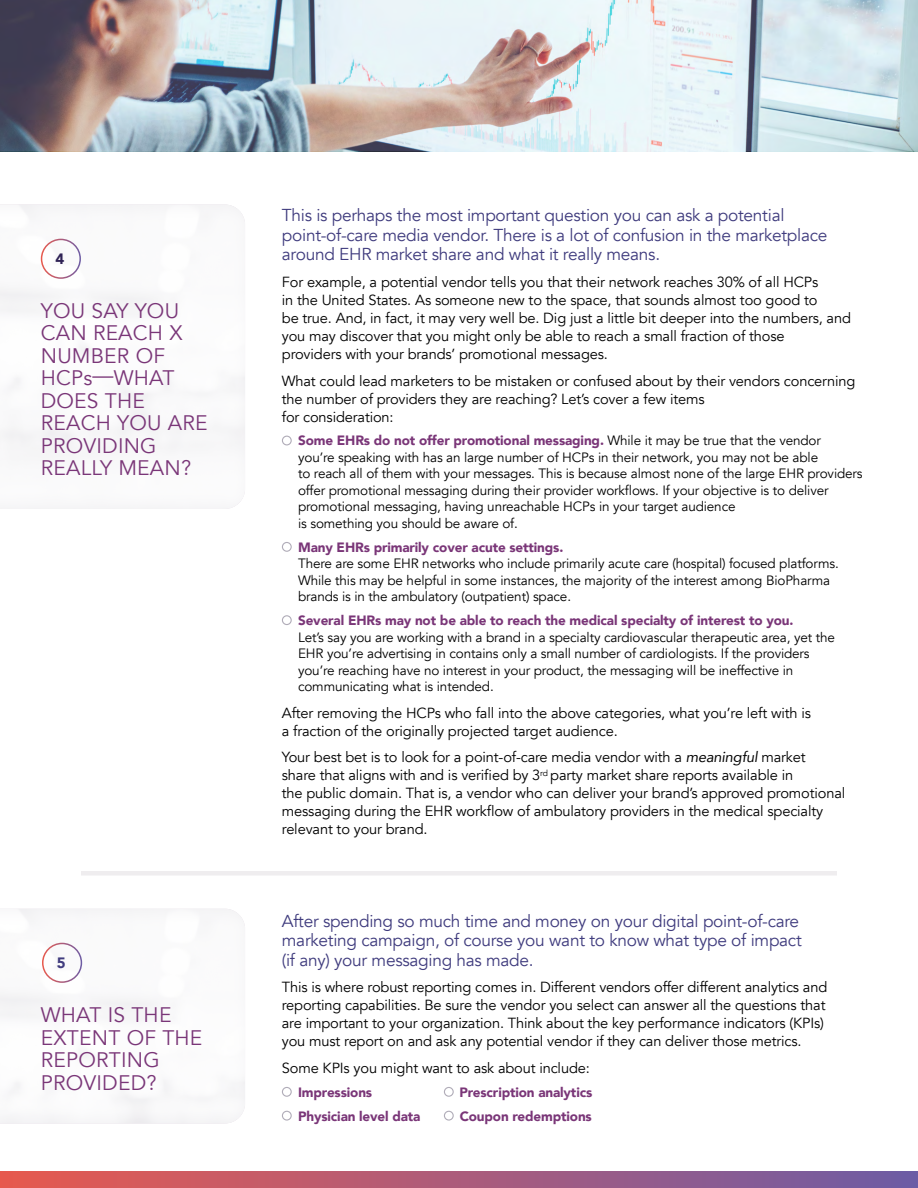
<style>
.page{position:relative;width:918px;height:1188px;background:#fff}
.page>*{position:absolute;margin:0;border:0;box-sizing:border-box;transform-origin:0 0}
.t1{font:21px/22.5px "Avenir";letter-spacing:.01em;color:#7a3678}
.t2{font:17.25px/19.5px "Avenir";letter-spacing:-.015em;color:#403c7e}
.t3{font:900 15px "Avenir";color:#2f2255}
.t4{font:900 15px "Avenir";color:#403c7e}
.t5{font:14.7px/18px "Avenir";letter-spacing:-.01em;color:#000}
.t6{font:13.5px/16.5px "Avenir";letter-spacing:-.01em;color:#000}
.t7{font:900 13.5px "Avenir";letter-spacing:-.01em;color:#7a3678}
.s1{font-weight:900;color:#7a3678}
.s2{font-style:italic}
</style>
<div class="page">
<div style="left:0;top:899px;width:259px;height:225px;background:#fafafb"></div>
<div style="left:0;top:194px;width:259px;height:315px;background:#fafafb"></div>
<div style="left:0;top:1172px;width:918px;height:16px;background:linear-gradient(to right,#e85b4f,#6e5da5)"></div>
<div style="left:41px;top:239px;width:40px;height:40px;border:2px solid #fff;border-radius:50%"></div>
<div style="left:282px;top:436px;width:10px;height:9px;border:1px solid #b0acb8;border-radius:50%"></div>
<div style="left:282px;top:542px;width:10px;height:10px;border:1px solid #b0acb8;border-radius:50%"></div>
<div style="left:282px;top:615px;width:10px;height:10px;border:1px solid #b0acb8;border-radius:50%"></div>
<div style="left:81px;top:871px;width:756px;height:5px;background:#efedef"></div>
<div style="left:42px;top:943px;width:40px;height:40px;border:2px solid #fff;border-radius:50%"></div>
<div style="left:282px;top:1087px;width:10px;height:10px;border:1px solid #b0acb8;border-radius:50%"></div>
<div style="left:444px;top:1087px;width:10px;height:10px;border:1px solid #b0acb8;border-radius:50%"></div>
<div style="left:282px;top:1111px;width:10px;height:10px;border:1px solid #b0acb8;border-radius:50%"></div>
<div style="left:444px;top:1111px;width:10px;height:10px;border:1px solid #b0acb8;border-radius:50%"></div>
<svg style="left:0;top:0;width:918px;height:151px;background:#bcc0c5"></svg>
<p class="t3" style="left:55px;top:246px;width:10px">4</p>
<h1 class="t1" style="left:41px;top:300px;width:168px">YOU SAY YOU<br>CAN REACH X<br>NUMBER OF<br>HCPs—WHAT<br>DOES THE<br>REACH YOU ARE<br>PROVIDING<br>REALLY MEAN?</h1>
<p class="t4" style="left:57px;top:950px;width:10px">5</p>
<h1 class="t1" style="left:41px;top:1004px;width:163px">WHAT IS THE<br>EXTENT OF THE<br>REPORTING<br>PROVIDED?</h1>
<p class="t2" style="left:282px;top:206px;width:547px">This is perhaps the most important question you can ask a potential point-of-care media vendor. There is a lot of confusion in the marketplace around EHR market share and what it really means.</p>
<p class="t5" style="left:282px;top:273px;width:571px">For example, a potential vendor tells you that their network reaches 30% of all HCPs<br>in the United States. As someone new to the space, that sounds almost too good to<br>be true. And, in fact, it may very well be. Dig just a little bit deeper into the numbers, and you may discover that you might only be able to reach a small fraction of those<br>providers with your brands’ promotional messages.</p>
<p class="t5" style="left:282px;top:372px;width:575px">What could lead marketers to be mistaken or confused about by their vendors concerning the number of providers they are reaching? Let’s cover a few items<br>for consideration:</p>
<p class="t6" style="left:298px;top:433px;width:566px"><span class="s1">Some EHRs do not offer promotional messaging.</span> While it may be true that the vendor<br>you’re speaking with has an large number of HCPs in their network, you may not be able<br>to reach all of them with your messages. This is because almost none of the large EHR providers offer promotional messaging during their provider workflows. If your objective is to deliver promotional messaging, having unreachable HCPs in your target audience<br>is something you should be aware of.</p>
<p class="t7" style="left:298px;top:536px;width:267px">Many EHRs primarily cover acute settings.</p>
<p class="t6" style="left:298px;top:556px;width:542px">There are some EHR networks who include primarily acute care (hospital) focused platforms.<br>While this may be helpful in some instances, the majority of the interest among BioPharma brands is in the ambulatory (outpatient) space.</p>
<p class="t7" style="left:298px;top:609px;width:497px">Several EHRs may not be able to reach the medical specialty of interest to you.</p>
<p class="t6" style="left:298px;top:629px;width:538px">Let’s say you are working with a brand in a specialty cardiovascular therapeutic area, yet the EHR you’re advertising in contains only a small number of cardiologists. If the providers you’re reaching have no interest in your product, the messaging will be ineffective in communicating what is intended.</p>
<p class="t5" style="left:282px;top:704px;width:531px">After removing the HCPs who fall into the above categories, what you’re left with is a fraction of the originally projected target audience.</p>
<p class="t5" style="left:282px;top:749px;width:565px">Your best bet is to look for a point-of-care media vendor with a <span class="s2">meaningful</span> market<br>share that aligns with and is verified by 3<sup>rd</sup> party market share reports available in<br>the public domain. That is, a vendor who can deliver your brand’s approved promotional messaging during the EHR workflow of ambulatory providers in the medical specialty relevant to your brand.</p>
<p class="t2" style="left:282px;top:911px;width:521px">After spending so much time and money on your digital point-of-care marketing campaign, of course you want to know what type of impact (if any) your messaging has made.</p>
<p class="t5" style="left:282px;top:979px;width:547px">This is where robust reporting comes in. Different vendors offer different analytics and reporting capabilities. Be sure the vendor you select can answer all the questions that are important to your organization. Think about the key performance indicators (KPIs) you must report on and ask any potential vendor if they can deliver those metrics.</p>
<p class="t5" style="left:282px;top:1059px;width:309px">Some KPIs you might want to ask about include:</p>
<p class="t7" style="left:298px;top:1081px;width:76px">Impressions</p>
<p class="t7" style="left:459px;top:1081px;width:134px">Prescription analytics</p>
<p class="t7" style="left:298px;top:1104px;width:124px">Physician level data</p>
<p class="t7" style="left:460px;top:1104px;width:134px">Coupon redemptions</p>
</div>
